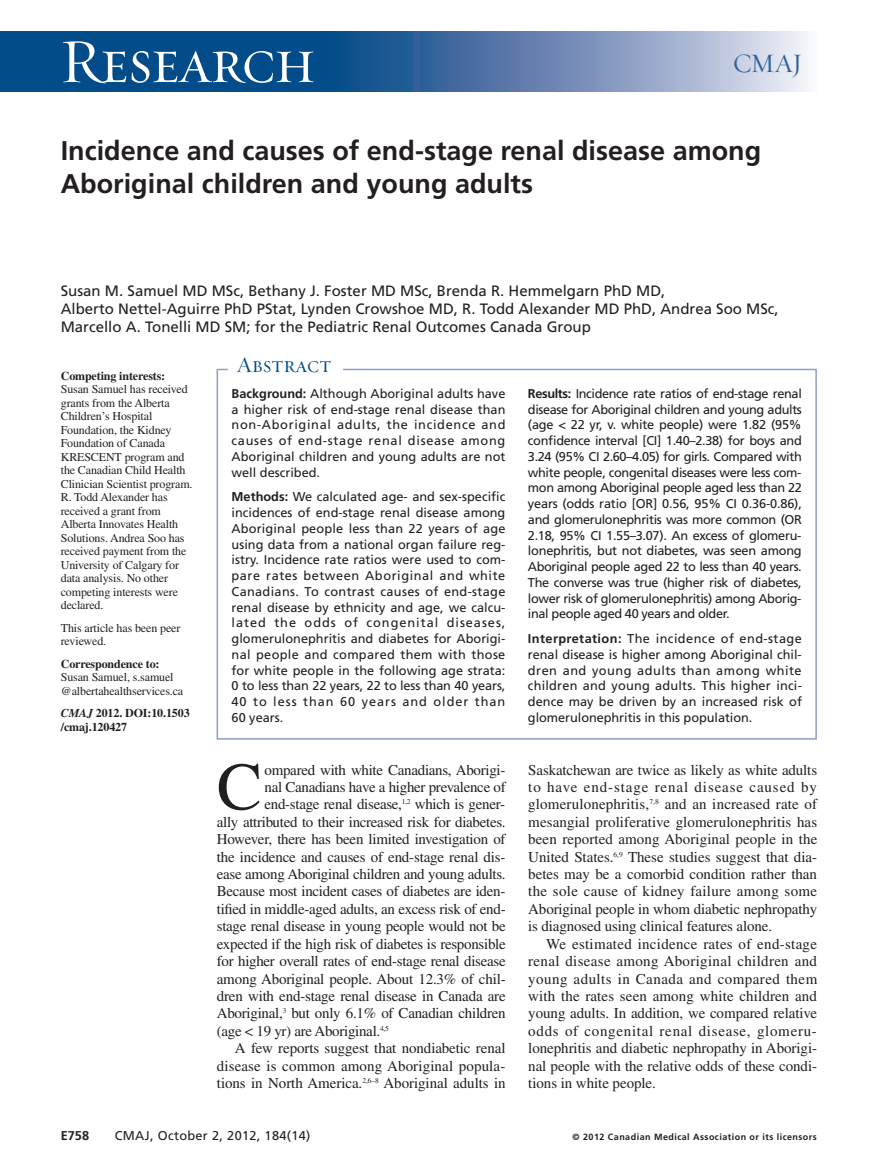
<style>
.page{position:relative;width:878px;height:1175px;background:#fff}
.page>*{position:absolute;margin:0;border:0;box-sizing:border-box;transform-origin:0 0}
.t1{font:67.5px "Times LT Std";color:#231f20}
.t2{font:63px "Requiem Display HTF Small Caps";letter-spacing:-.03em;color:#fff}
.t3{font:700 27px/33px "Frutiger LT Std";color:#231f20}
.t4{font:27px "Requiem Display HTF Roman";color:#2c6199}
.t5{font:22.5px "Requiem Display HTF Small Caps";color:#014c89}
.t6{font:15px/17.4px "Times LT Std";letter-spacing:-.02em;color:#231f20;text-align:justify}
.t7{font:15px/18px "Frutiger LT Std";color:#231f20}
.t8{font:15px "Times LT Std";letter-spacing:.01em;color:#231f20}
.t9{font:12.75px/15.8px "Frutiger LT Std";color:#231f20;text-align:justify}
.t10{font:12.75px "Frutiger LT Std";letter-spacing:.025em;color:#231f20}
.t11{font:700 12.75px "Frutiger LT Std";color:#231f20}
.t12{font:12px/13.5px "Times LT Std";letter-spacing:-.01em;color:#231f20}
.t13{font:700 12px/13.5px "Times LT Std";letter-spacing:-.01em;color:#231f20}
.t14{font:700 9px "Frutiger LT Std";letter-spacing:.05em;color:#231f20}
.s1{font-style:italic}
.s2{font-weight:700}
</style>
<div class="page">
<div style="left:0;top:32px;width:350px;height:60px;background:#014c89"></div>
<svg style="left:347px;top:32px;width:461px;height:60px;background:#7994bb"></svg>
<div style="left:216px;top:369px;width:600px;height:370px;border:2px solid #8e9fc4"></div>
<div style="left:228px;top:354px;width:115px;height:29px;background:#fff"></div>
<h2 class="t2" style="left:59px;top:23px;width:258px">Research</h2>
<h3 class="t4" style="left:733px;top:47px;width:71px">CMAJ</h3>
<h3 class="t3" style="left:61px;top:136px;width:702px">Incidence and causes of end-stage renal disease among<br>Aboriginal children and young adults</h3>
<p class="t7" style="left:61px;top:283px;width:719px">Susan M. Samuel MD MSc, Bethany J. Foster MD MSc, Brenda R. Hemmelgarn PhD MD,<br>Alberto Nettel-Aguirre PhD PStat, Lynden Crowshoe MD, R. Todd Alexander MD PhD, Andrea Soo MSc,<br>Marcello A. Tonelli MD SM; for the Pediatric Renal Outcomes Canada Group</p>
<p class="t13" style="left:61px;top:370px;width:106px">Competing interests:</p>
<p class="t12" style="left:61px;top:384px;width:133px">Susan Samuel has received grants from the Alberta<br>Children’s Hospital<br>Foundation, the Kidney<br>Foundation of Canada<br>KRESCENT program and the Canadian Child Health<br>Clinician Scientist program.<br>R. Todd Alexander has received a grant from<br>Alberta Innovates Health<br>Solutions. Andrea Soo has received payment from the<br>University of Calgary for data analysis. No other competing interests were declared.</p>
<p class="t12" style="left:61px;top:622px;width:121px">This article has been peer reviewed.</p>
<p class="t13" style="left:61px;top:658px;width:100px">Correspondence to:</p>
<p class="t12" style="left:61px;top:672px;width:124px">Susan Samuel, s.samuel @albertahealthservices.ca</p>
<p class="t13" style="left:61px;top:707px;width:130px"><span class="s1">CMAJ</span> 2012. DOI:10.1503 /cmaj.120427</p>
<h3 class="t5" style="left:237px;top:351px;width:96px">Abstract</h3>
<p class="t9" style="left:528px;top:386px;width:275px"><span class="s2">Results:</span> Incidence rate ratios of end-stage renal disease for Aboriginal children and young adults (age &lt; 22 yr, v. white people) were 1.82 (95% confidence interval [CI] 1.40–2.38) for boys and 3.24 (95% CI 2.60–4.05) for girls. Compared with white people, congenital diseases were less com&shy;mon among Aboriginal people aged less than 22 years (odds ratio [OR] 0.56, 95% CI 0.36-0.86), and glomerulonephritis was more common (OR 2.18, 95% CI 1.55–3.07). An excess of glomeru&shy;lonephritis, but not diabetes, was seen among Aboriginal people aged 22 to less than 40 years.<br>The converse was true (higher risk of diabetes, lower risk of glomerulonephritis) among Aborig&shy;inal people aged 40 years and older.</p>
<p class="t9" style="left:528px;top:631px;width:275px"><span class="s2">Interpretation:</span> The incidence of end-stage renal disease is higher among Aboriginal chil&shy;dren and young adults than among white children and young adults. This higher inci&shy;dence may be driven by an increased risk of glomerulonephritis in this population.</p>
<p class="t9" style="left:231px;top:386px;width:275px"><span class="s2">Background:</span> Although Aboriginal adults have a higher risk of end-stage renal disease than non-Aboriginal adults, the incidence and causes of end-stage renal disease among Aboriginal children and young adults are not well described.</p>
<p class="t9" style="left:231px;top:490px;width:275px"><span class="s2">Methods:</span> We calculated age- and sex-specific incidences of end-stage renal disease among Aboriginal people less than 22 years of age using data from a national organ failure reg&shy;istry. Incidence rate ratios were used to com&shy;pare rates between Aboriginal and white Canadians. To contrast causes of end-stage renal disease by ethnicity and age, we calcu&shy;lated the odds of congenital diseases, glomerulonephritis and diabetes for Aborigi&shy;nal people and compared them with those for white people in the following age strata:<br>0 to less than 22 years, 22 to less than 40 years, 40 to less than 60 years and older than 60 years.</p>
<h1 class="t1" style="left:217px;top:763px;width:47px">C</h1>
<p class="t6" style="left:264px;top:762px;width:242px">ompared with white Canadians, Aborigi-</p>
<p class="t6" style="left:264px;top:780px;width:243px">nal Canadians have a higher prevalence of</p>
<p class="t6" style="left:264px;top:797px;width:242px">end-stage renal disease,<sup>1,2</sup> which is gener-</p>
<p class="t6" style="left:217px;top:814px;width:290px">ally attributed to their increased risk for diabetes.</p>
<p class="t6" style="left:217px;top:832px;width:290px">However, there has been limited investigation of</p>
<p class="t6" style="left:217px;top:849px;width:290px">the incidence and causes of end-stage renal dis-</p>
<p class="t6" style="left:217px;top:867px;width:290px">ease among Aboriginal children and young adults.</p>
<p class="t6" style="left:217px;top:884px;width:290px">Because most incident cases of diabetes are iden-</p>
<p class="t6" style="left:217px;top:901px;width:290px">tified in middle-aged adults, an excess risk of end-</p>
<p class="t6" style="left:217px;top:919px;width:290px">stage renal disease in young people would not be</p>
<p class="t6" style="left:217px;top:936px;width:290px">expected if the high risk of diabetes is responsible</p>
<p class="t6" style="left:217px;top:954px;width:290px">for higher overall rates of end-stage renal disease</p>
<p class="t6" style="left:217px;top:971px;width:290px">among Aboriginal people. About 12.3% of chil-</p>
<p class="t6" style="left:217px;top:988px;width:290px">dren with end-stage renal disease in Canada are</p>
<p class="t6" style="left:217px;top:1006px;width:290px">Aboriginal,<sup>3</sup> but only 6.1% of Canadian children</p>
<p class="t6" style="left:217px;top:1023px;width:173px">(age &lt; 19 yr) are Aboriginal.<sup>4,5</sup></p>
<p class="t6" style="left:235px;top:1041px;width:272px">A few reports suggest that nondiabetic renal</p>
<p class="t8" style="left:217px;top:1060px;width:290px">disease is common among Aboriginal popula-</p>
<p class="t6" style="left:217px;top:1075px;width:290px">tions in North America.<sup>2,6–8</sup> Aboriginal adults in</p>
<p class="t6" style="left:528px;top:762px;width:290px">Saskatchewan are twice as likely as white adults to have end-stage renal disease caused by glomer ulonephritis,<sup>7,8</sup> and an increased rate of mesangial proliferative glomerulonephritis has been reported among Aboriginal people in the United States.<sup>6,9</sup> These studies suggest that dia&shy;betes may be a comorbid condition rather than the sole cause of kidney failure among some Aboriginal people in whom diabetic nephropathy is diagnosed using clinical features alone.</p>
<p class="t6" style="left:528px;top:936px;width:290px;text-indent:18px">We estimated incidence rates of end-stage renal disease among Aboriginal children and young adults in Canada and compared them with the rates seen among white children and young adults. In addition, we compared relative odds of congenital renal disease, glomeru&shy;lonephritis and diabetic nephropathy in Aborigi&shy;nal people with the relative odds of these condi&shy;tions in white people.</p>
<p class="t11" style="left:61px;top:1130px;width:30px">E758</p>
<p class="t10" style="left:115px;top:1130px;width:197px">CMAJ, October 2, 2012, 184(14)</p>
<p class="t14" style="left:572px;top:1132px;width:246px">© 2012 Canadian Medical Association or its licensors</p>
</div>
